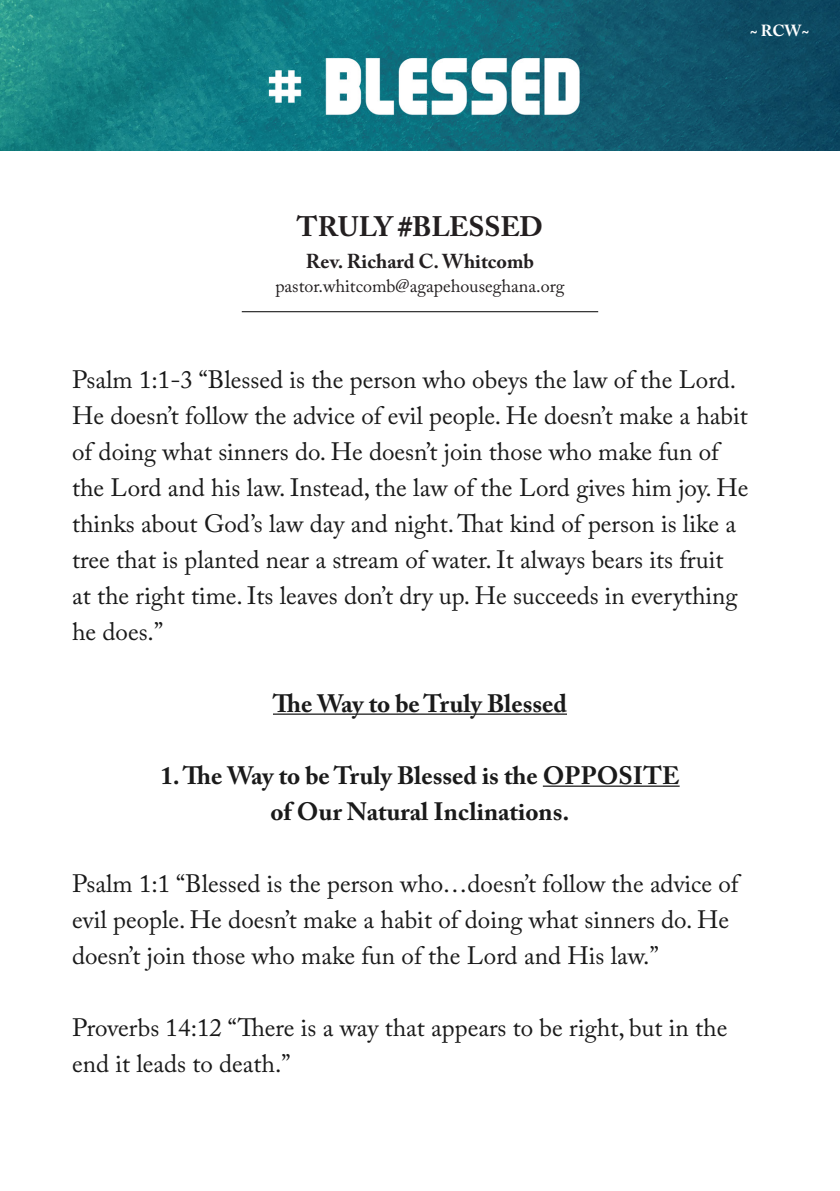
<style>
.page{position:relative;width:840px;height:1191px;background:#fff}
.page>*{position:absolute;margin:0;border:0;box-sizing:border-box;transform-origin:0 0}
.t1{font:700 28px "Adobe Caslon Pro";letter-spacing:-.005em;color:#231f20}
.t2{font:25px/36px "Adobe Caslon Pro";color:#1a1a1a}
.t3{font:700 25px/36px "Adobe Caslon Pro";color:#1a1a1a;text-align:center}
.t4{font:700 20px "Adobe Caslon Pro";color:#231f20}
.t5{font:18px "Adobe Caslon Pro";color:#231f20}
.t6{font:700 16px "Adobe Caslon Pro";color:#fff}
</style>
<div class="page">
<img style="left:0;top:0;width:839px;height:150px">
<hr style="left:273px;top:713px;width:293px;height:2px;background:#1a1a1a">
<hr style="left:542px;top:785px;width:137px;height:2px;background:#1a1a1a">
<hr style="left:242px;top:311px;width:356px;height:1px;background:#000">
<p class="t1" style="left:296px;top:210px;width:248px">TRULY #BLESSED</p>
<p class="t4" style="left:306px;top:250px;width:229px">Rev. Richard C. Whitcomb</p>
<p class="t5" style="left:275px;top:275px;width:290px">pastor.whitcomb@agapehouseghana.org</p>
<p class="t6" style="left:749px;top:21px;width:61px">~ RCW~</p>
<p class="t2" style="left:72px;top:361px;width:677px">Psalm 1:1-3 “Blessed is the person who obeys the law of the Lord.<br>He doesn’t follow the advice of evil people. He doesn’t make a habit of doing what sinners do. He doesn’t join those who make fun of the Lord and his law. Instead, the law of the Lord gives him joy. He thinks about God’s law day and night. That kind of person is like a tree that is planted near a stream of water. It always bears its fruit<br>at the right time. Its leaves don’t dry up. He succeeds in everything he does.”</p>
<p class="t3" style="left:273px;top:685px;width:295px">The Way to be Truly Blessed</p>
<p class="t3" style="left:160px;top:757px;width:520px">1. The Way to be Truly Blessed is the OPPOSITE of Our Natural Inclinations.</p>
<p class="t2" style="left:72px;top:865px;width:667px">Psalm 1:1 “Blessed is the person who…doesn’t follow the advice of evil people. He doesn’t make a habit of doing what sinners do. He doesn’t join those who make fun of the Lord and His law.”</p>
<p class="t2" style="left:72px;top:1009px;width:656px">Proverbs 14:12 “There is a way that appears to be right, but in the end it leads to death.”</p>
</div>
